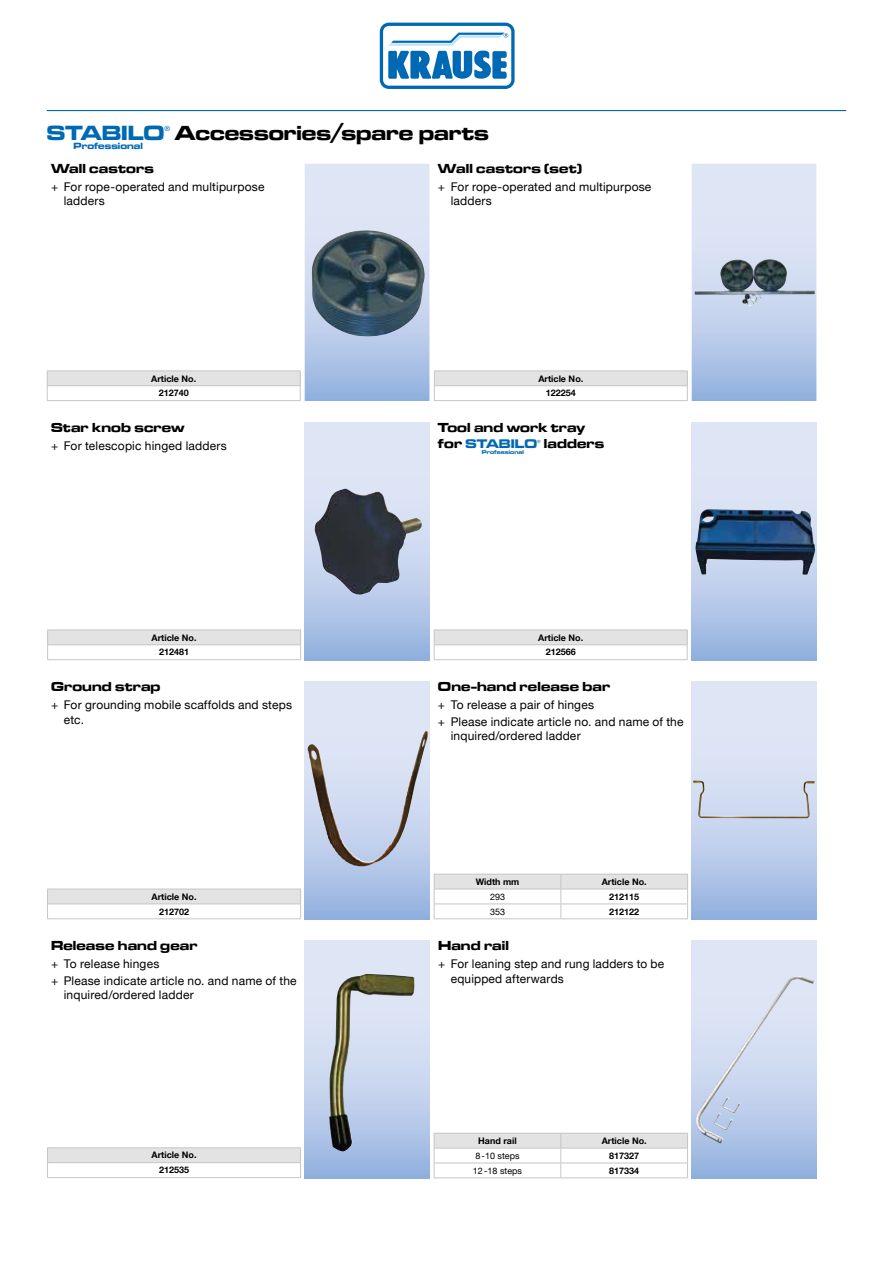
<style>
.page{position:relative;width:893px;height:1263px;background:#fff}
.page>*{position:absolute;margin:0;border:0;box-sizing:border-box;transform-origin:0 0}
.t1{font:21px "Microgramma D Bold Exte";color:#000}
.t2{font:13.5px "Microgramma D Bold Exte";letter-spacing:.01em;color:#000}
.t3{font:12.9px "Microgramma D Bold Exte";color:#0069b4}
.t4{font:12px/14.2px "Helvetica Neue LT";letter-spacing:.015em;color:#000}
.t5{font:9.3px "Microgramma D Bold Exte";color:#0069b4}
.t6{font:700 9px/14.9px "Helvetica Neue LT";color:#000;text-align:center}
.t7{font:9px "Helvetica Neue LT";color:#000}
.t8{font:7.2px "Helvetica Neue LT";color:#0069b4}
.t9{font:5.7px "Microgramma D Bold Exte";color:#0069b4}
.t10{font:4.35px "Helvetica Neue LT";color:#0069b4}
.s1{font-size:21.3px;color:#0069b4}
.s2{font-size:13.5px;color:#000}
</style>
<div class="page">
<svg style="left:378px;top:21px;width:138px;height:69px"></svg>
<svg style="left:380px;top:23px;width:135px;height:66px"></svg>
<hr style="left:47px;top:110px;width:799px;height:1px;background:#0069b4">
<svg style="left:305px;top:941px;width:124px;height:237px;background:#c4d3ed"></svg>
<img style="left:329px;top:974px;width:85px;height:177px">
<svg style="left:692px;top:941px;width:124px;height:237px;background:#bed0ec"></svg>
<img style="left:696px;top:976px;width:118px;height:168px">
<div style="left:48px;top:1148px;width:253px;height:15px;background:#e3e3e3"></div>
<hr style="left:47px;top:1147px;width:254px;height:1px;background:#c6c6c6">
<hr style="left:47px;top:1162px;width:254px;height:1px;background:#c6c6c6">
<svg style="left:300px;top:1148px;width:1px;height:29px"></svg>
<hr style="left:47px;top:1177px;width:254px;height:1px;background:#c6c6c6">
<svg style="left:47px;top:1148px;width:1px;height:29px"></svg>
<svg style="left:692px;top:682px;width:124px;height:237px;background:#c6d4ee"></svg>
<img style="left:693px;top:780px;width:122px;height:38px">
<svg style="left:305px;top:682px;width:124px;height:237px;background:#bfcfea"></svg>
<img style="left:308px;top:731px;width:117px;height:131px">
<div style="left:48px;top:889px;width:253px;height:15px;background:#e3e3e3"></div>
<hr style="left:47px;top:889px;width:254px;height:1px;background:#c6c6c6">
<hr style="left:47px;top:903px;width:254px;height:1px;background:#c6c6c6">
<svg style="left:300px;top:890px;width:1px;height:28px"></svg>
<hr style="left:47px;top:918px;width:254px;height:1px;background:#c6c6c6">
<svg style="left:47px;top:890px;width:1px;height:28px"></svg>
<svg style="left:434px;top:874px;width:254px;height:45px"></svg>
<svg style="left:434px;top:1133px;width:254px;height:45px"></svg>
<svg style="left:692px;top:423px;width:124px;height:237px;background:#c5d4ed"></svg>
<img style="left:695px;top:509px;width:120px;height:66px">
<svg style="left:305px;top:423px;width:124px;height:237px;background:#c3d2ed"></svg>
<img style="left:314px;top:488px;width:108px;height:107px">
<div style="left:48px;top:630px;width:253px;height:15px;background:#e3e3e3"></div>
<hr style="left:47px;top:629px;width:254px;height:1px;background:#c6c6c6">
<hr style="left:47px;top:644px;width:254px;height:1px;background:#c6c6c6">
<svg style="left:300px;top:630px;width:1px;height:29px"></svg>
<hr style="left:47px;top:659px;width:254px;height:1px;background:#c6c6c6">
<svg style="left:47px;top:630px;width:1px;height:29px"></svg>
<div style="left:434px;top:630px;width:253px;height:15px;background:#e3e3e3"></div>
<hr style="left:434px;top:629px;width:253px;height:1px;background:#c6c6c6">
<hr style="left:434px;top:644px;width:253px;height:1px;background:#c6c6c6">
<svg style="left:687px;top:630px;width:1px;height:29px"></svg>
<hr style="left:434px;top:659px;width:253px;height:1px;background:#c6c6c6">
<svg style="left:434px;top:630px;width:1px;height:29px"></svg>
<svg style="left:692px;top:164px;width:124px;height:237px;background:#c6d4ee"></svg>
<img style="left:694px;top:259px;width:121px;height:48px">
<svg style="left:305px;top:164px;width:124px;height:237px;background:#c3d2ed"></svg>
<img style="left:310px;top:230px;width:115px;height:108px">
<div style="left:47px;top:371px;width:253px;height:15px;background:#e3e3e3"></div>
<hr style="left:47px;top:370px;width:254px;height:1px;background:#c6c6c6">
<hr style="left:47px;top:385px;width:254px;height:1px;background:#c6c6c6">
<svg style="left:300px;top:371px;width:1px;height:29px"></svg>
<hr style="left:47px;top:400px;width:254px;height:1px;background:#c6c6c6">
<svg style="left:47px;top:371px;width:1px;height:29px"></svg>
<div style="left:434px;top:371px;width:253px;height:15px;background:#e3e3e3"></div>
<hr style="left:434px;top:370px;width:254px;height:1px;background:#c6c6c6">
<hr style="left:434px;top:385px;width:254px;height:1px;background:#c6c6c6">
<svg style="left:687px;top:371px;width:1px;height:29px"></svg>
<hr style="left:434px;top:400px;width:254px;height:1px;background:#c6c6c6">
<svg style="left:434px;top:371px;width:1px;height:29px"></svg>
<h1 class="t1" style="left:47px;top:119px;width:444px"><span class="s1">STABILO</span> Accessories/spare parts</h1>
<p class="t5" style="left:74px;top:140px;width:71px">Professional</p>
<p class="t8" style="left:165px;top:124px;width:7px">®</p>
<p class="t2" style="left:51px;top:159px;width:104px">Wall castors</p>
<p class="t4" style="left:64px;top:180px;width:202px;text-indent:-13px">+ For rope-operated and multipurpose ladders</p>
<p class="t2" style="left:438px;top:159px;width:146px">Wall castors (set)</p>
<p class="t4" style="left:451px;top:180px;width:202px;text-indent:-13px">+ For rope-operated and multipurpose ladders</p>
<p class="t6" style="left:151px;top:371px;width:46px">Article No.<br>212740</p>
<p class="t6" style="left:538px;top:371px;width:46px">Article No.<br>122254</p>
<p class="t2" style="left:51px;top:418px;width:135px">Star knob screw</p>
<p class="t4" style="left:51px;top:439px;width:177px">+ For telescopic hinged ladders</p>
<p class="t2" style="left:438px;top:418px;width:149px">Tool and work tray</p>
<p class="t3" style="left:438px;top:435px;width:101px"><span class="s2">for</span> STABILO</p>
<p class="t9" style="left:482px;top:448px;width:44px">Professional</p>
<p class="t10" style="left:537px;top:438px;width:5px">®</p>
<p class="t2" style="left:544px;top:434px;width:62px">ladders</p>
<p class="t6" style="left:152px;top:630px;width:46px">Article No.<br>212481</p>
<p class="t6" style="left:538px;top:630px;width:46px">Article No.<br>212566</p>
<p class="t2" style="left:51px;top:677px;width:111px">Ground strap</p>
<p class="t4" style="left:64px;top:698px;width:230px;text-indent:-13px">+ For grounding mobile scaffolds and steps etc.</p>
<p class="t6" style="left:152px;top:889px;width:46px">Article No.<br>212702</p>
<p class="t2" style="left:51px;top:936px;width:148px">Release hand gear</p>
<p class="t4" style="left:51px;top:956px;width:247px;line-height:16.4px">+ To release hinges<br>+ Please indicate article no. and name of the</p>
<p class="t4" style="left:64px;top:987px;width:131px">inquired/ordered ladder</p>
<p class="t6" style="left:152px;top:1147px;width:46px">Article No.<br>212535</p>
<p class="t2" style="left:438px;top:677px;width:174px">One-hand release bar</p>
<p class="t4" style="left:438px;top:697px;width:247px;line-height:16.4px">+ To release a pair of hinges<br>+ Please indicate article no. and name of the</p>
<p class="t4" style="left:451px;top:728px;width:131px">inquired/ordered ladder</p>
<p class="t6" style="left:476px;top:874px;width:45px">Width mm</p>
<p class="t6" style="left:602px;top:874px;width:46px">Article No.</p>
<p class="t7" style="left:490px;top:891px;width:17px">293</p>
<p class="t6" style="left:609px;top:889px;width:32px">212115</p>
<p class="t7" style="left:490px;top:906px;width:17px">353</p>
<p class="t6" style="left:609px;top:904px;width:32px">212122</p>
<p class="t2" style="left:438px;top:936px;width:72px">Hand rail</p>
<p class="t4" style="left:451px;top:957px;width:215px;text-indent:-13px">+ For leaning step and rung ladders to be equipped afterwards</p>
<p class="t6" style="left:478px;top:1133px;width:40px">Hand rail</p>
<p class="t6" style="left:602px;top:1133px;width:46px">Article No.</p>
<p class="t7" style="left:475px;top:1150px;width:46px">8-10 steps</p>
<p class="t6" style="left:609px;top:1148px;width:32px">817327</p>
<p class="t7" style="left:473px;top:1165px;width:51px">12-18 steps</p>
<p class="t6" style="left:609px;top:1163px;width:32px">817334</p>
</div>
